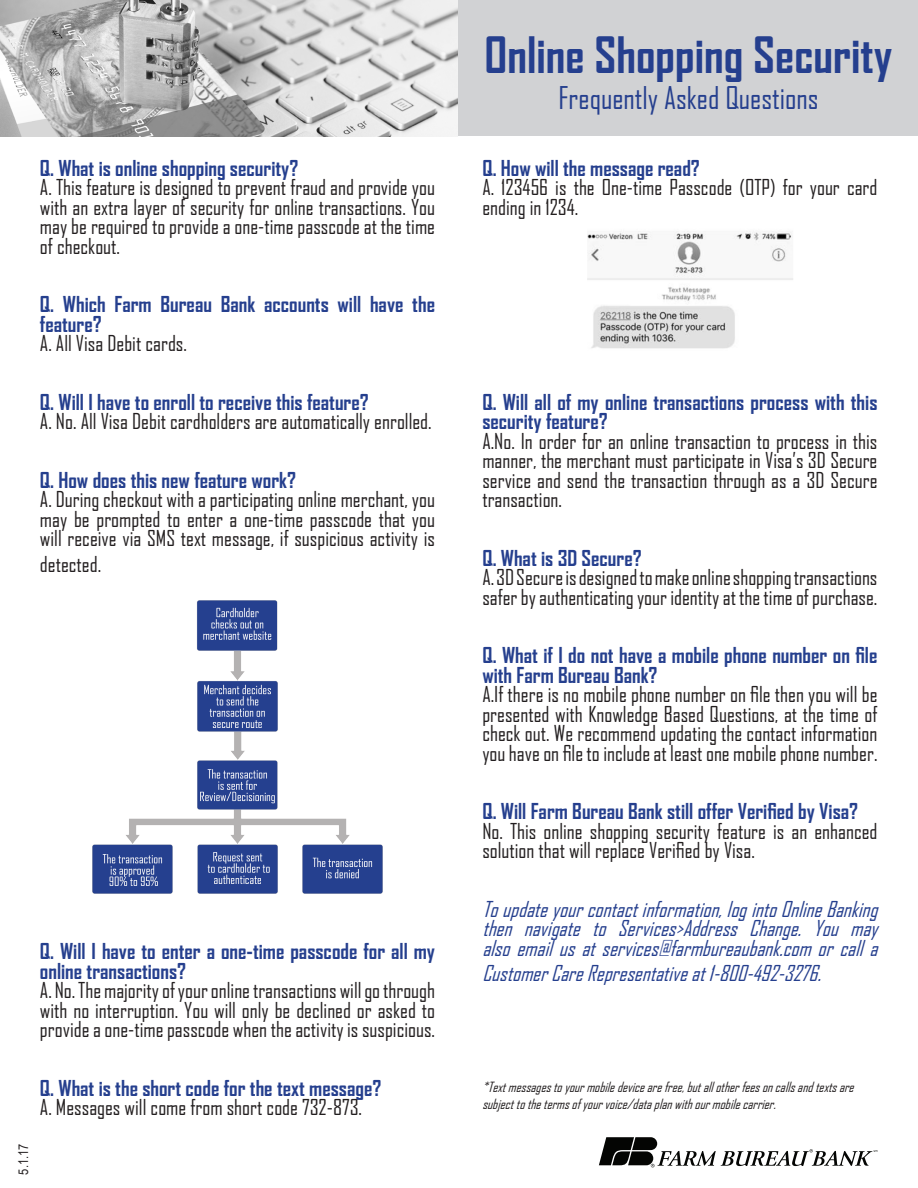
<style>
.page{position:relative;width:918px;height:1188px;background:#fff}
.page>*{position:absolute;margin:0;border:0;box-sizing:border-box;transform-origin:0 0}
.t1{font:700 48px "Agency FB";color:#253f8e}
.t2{font:30px "Agency FB";color:#253f8e}
.t3{font:21px/19.5px "Agency FB";color:#231f20;text-align:justify}
.t4{font:700 21px/19.5px "Agency FB";color:#253f8e}
.t5{font:italic 21px/19.5px "Agency FB";color:#253f8e;text-align:justify}
.t6{font:italic 13.5px/16.2px "Agency FB";color:#231f20}
.t7{font:13.5px "Arial Narrow";color:#231f20}
</style>
<div class="page">
<div style="left:0;top:1px;width:917px;height:135px;background:#d1d2d4"></div>
<img style="left:0;top:0;width:458px;height:136px">
<img style="left:92px;top:601px;width:291px;height:293px">
<img style="left:587px;top:231px;width:206px;height:118px">
<svg style="left:599px;top:1137px;width:278px;height:30px"></svg>
<p class="t4" style="left:40px;top:158px;width:260px">Q. What is online shopping security?</p>
<p class="t3" style="left:40px;top:177px;width:397px">A. This feature is designed to prevent fraud and provide you with an extra layer of security for online transactions. You may be required to provide a one-time passcode at the time of checkout.</p>
<p class="t4" style="left:40px;top:294px;width:397px">Q. Which Farm Bureau Bank accounts will have the feature?</p>
<p class="t3" style="left:40px;top:333px;width:149px">A. All Visa Debit cards.</p>
<p class="t4" style="left:40px;top:392px;width:330px">Q. Will I have to enroll to receive this feature?</p>
<p class="t3" style="left:40px;top:411px;width:393px">A. No. All Visa Debit cardholders are automatically enrolled.</p>
<p class="t4" style="left:40px;top:470px;width:258px">Q. How does this new feature work?</p>
<p class="t3" style="left:40px;top:489px;width:397px">A. During checkout with a participating online merchant, you may be prompted to enter a one-time passcode that you will receive via SMS text message, if suspicious activity is</p>
<p class="t3" style="left:40px;top:554px;width:63px">detected.</p>
<p class="t7" style="left:14px;top:1175px;width:32px;rotate:-90deg">5.1.17</p>
<p class="t4" style="left:40px;top:941px;width:397px">Q. Will I have to enter a one-time passcode for all my online transactions?</p>
<p class="t3" style="left:40px;top:980px;width:397px">A. No. The majority of your online transactions will go through with no interruption. You will only be declined or asked to provide a one-time passcode when the activity is suspicious.</p>
<p class="t4" style="left:40px;top:1078px;width:343px">Q. What is the short code for the text message?</p>
<p class="t3" style="left:40px;top:1097px;width:324px">A. Messages will come from short code 732-873.</p>
<p class="t1" style="left:485px;top:25px;width:409px">Online Shopping Security</p>
<p class="t2" style="left:558px;top:79px;width:262px">Frequently Asked Questions</p>
<p class="t4" style="left:482px;top:158px;width:219px">Q. How will the message read?</p>
<p class="t3" style="left:482px;top:177px;width:397px">A. 123456 is the One-time Passcode (OTP) for your card ending in 1234.</p>
<p class="t4" style="left:482px;top:392px;width:397px">Q. Will all of my online transactions process with this security feature?</p>
<p class="t3" style="left:482px;top:431px;width:397px">A.No. In order for an online transaction to process in this manner, the merchant must participate in Visa’s 3D Secure service and send the transaction through as a 3D Secure transaction.</p>
<p class="t4" style="left:482px;top:548px;width:161px">Q. What is 3D Secure?</p>
<p class="t3" style="left:482px;top:567px;width:397px">A. 3D Secure is designed to make online shopping transactions safer by authenticating your identity at the time of purchase.</p>
<p class="t4" style="left:482px;top:645px;width:397px">Q. What if I do not have a mobile phone number on file with Farm Bureau Bank?</p>
<p class="t3" style="left:482px;top:684px;width:397px">A.If there is no mobile phone number on file then you will be presented with Knowledge Based Questions, at the time of check out. We recommend updating the contact information you have on file to include at least one mobile phone number.</p>
<p class="t4" style="left:482px;top:801px;width:377px">Q. Will Farm Bureau Bank still offer Verified by Visa?</p>
<p class="t3" style="left:482px;top:821px;width:397px">No. This online shopping security feature is an enhanced solution that will replace Verified by Visa.</p>
<p class="t5" style="left:482px;top:899px;width:403px">Toupdateyourcontactinformation,logintoOnlineBanking then navigate to Services&gt;Address Change. You may alsoemailusatservices@farmbureaubank.comorcalla</p>
<p class="t5" style="left:482px;top:963px;width:347px">CustomerCareRepresentativeat1-800-492-3276.</p>
<p class="t6" style="left:482px;top:1079px;width:377px">*Textmessagestoyourmobiledevicearefree,butallotherfeesoncallsandtextsare subjecttothetermsofyourvoice/dataplanwithourmobilecarrier.</p>
</div>
